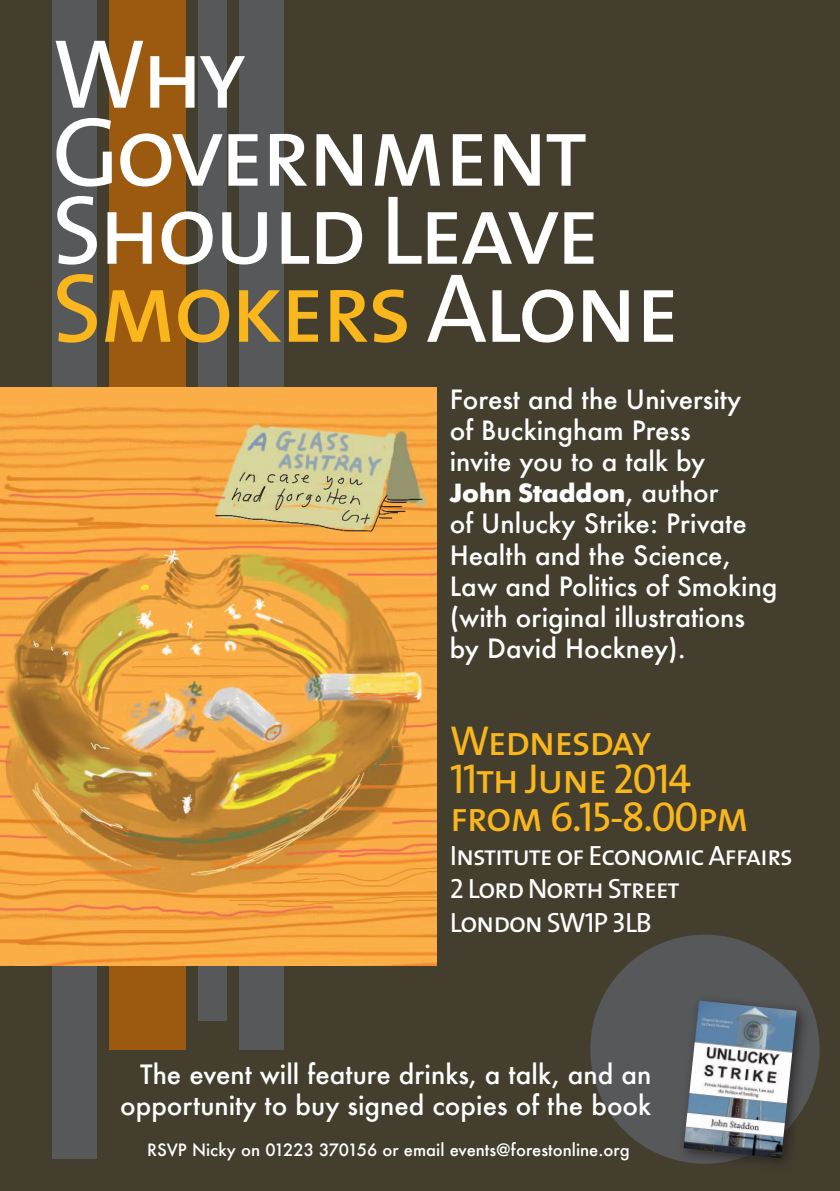
<style>
.page{position:relative;width:840px;height:1191px;background:#fff}
.page>*{position:absolute;margin:0;border:0;box-sizing:border-box;transform-origin:0 0}
.t1{font:99px/78px "The Sans Caps";letter-spacing:-.04em;color:#fff}
.t2{font:42px/38px "The Sans Caps";letter-spacing:-.04em;color:#f9b61d}
.t3{font:28px/33.6px "The Sans Caps";letter-spacing:-.04em;color:#fff}
.t4{font:500 26px/31.2px "Futura";color:#fff}
.t5{font:700 26px "Futura BQ";color:#fff}
.t6{font:500 16.6px "Futura";color:#fff}
.s1{color:#f9b61d}
.s2{font-family:"Futura";font-weight:500}
</style>
<div class="page">
<div style="left:0;top:0;width:839px;height:1191px;background:#433e2e"></div>
<div style="left:590px;top:934px;width:229px;height:229px;background:#57585a;border-radius:50%"></div>
<div style="left:239px;top:0;width:44px;height:1049px;background:#57585a"></div>
<div style="left:198px;top:0;width:28px;height:1020px;background:#57585a"></div>
<div style="left:109px;top:0;width:76px;height:1049px;background:#9c5a10"></div>
<div style="left:52px;top:0;width:45px;height:1158px;background:#57585a"></div>
<div style="left:677px;top:994px;width:133px;height:178px;background:#231f20;opacity:.75"></div>
<img style="left:683px;top:1000px;width:113px;height:158px">
<img style="left:0;top:387px;width:436px;height:578px">
<h1 class="t1" style="left:52px;top:32px;width:628px">Why<br>Government<br>Should Leave<br><span class="s1">Smokers</span> Alone</h1>
<p class="t4" style="left:449px;top:383px;width:293px">Forest and the University of Buckingham Press invite you to a talk by</p>
<p class="t5" style="left:449px;top:477px;width:270px">John Staddon<span class="s2">, author</span></p>
<p class="t4" style="left:449px;top:508px;width:329px">of Unlucky Strike: Private<br>Health and the Science,<br>Law and Politics of Smoking (with original illustrations by David Hockney).</p>
<h2 class="t2" style="left:449px;top:720px;width:301px">Wednesday<br>11th June 2014 from 6.15-8.00pm</h2>
<p class="t3" style="left:449px;top:837px;width:344px">Institute of Economic Affairs<br>2 Lord North Street<br>London SW1P 3LB</p>
<p class="t4" style="left:120px;top:1058px;width:532px;text-align:right">The event will feature drinks, a talk, and an opportunity to buy signed copies of the book</p>
<p class="t6" style="left:147px;top:1138px;width:484px">RSVP Nicky on 01223 370156 or email events@forestonline.org</p>
</div>
